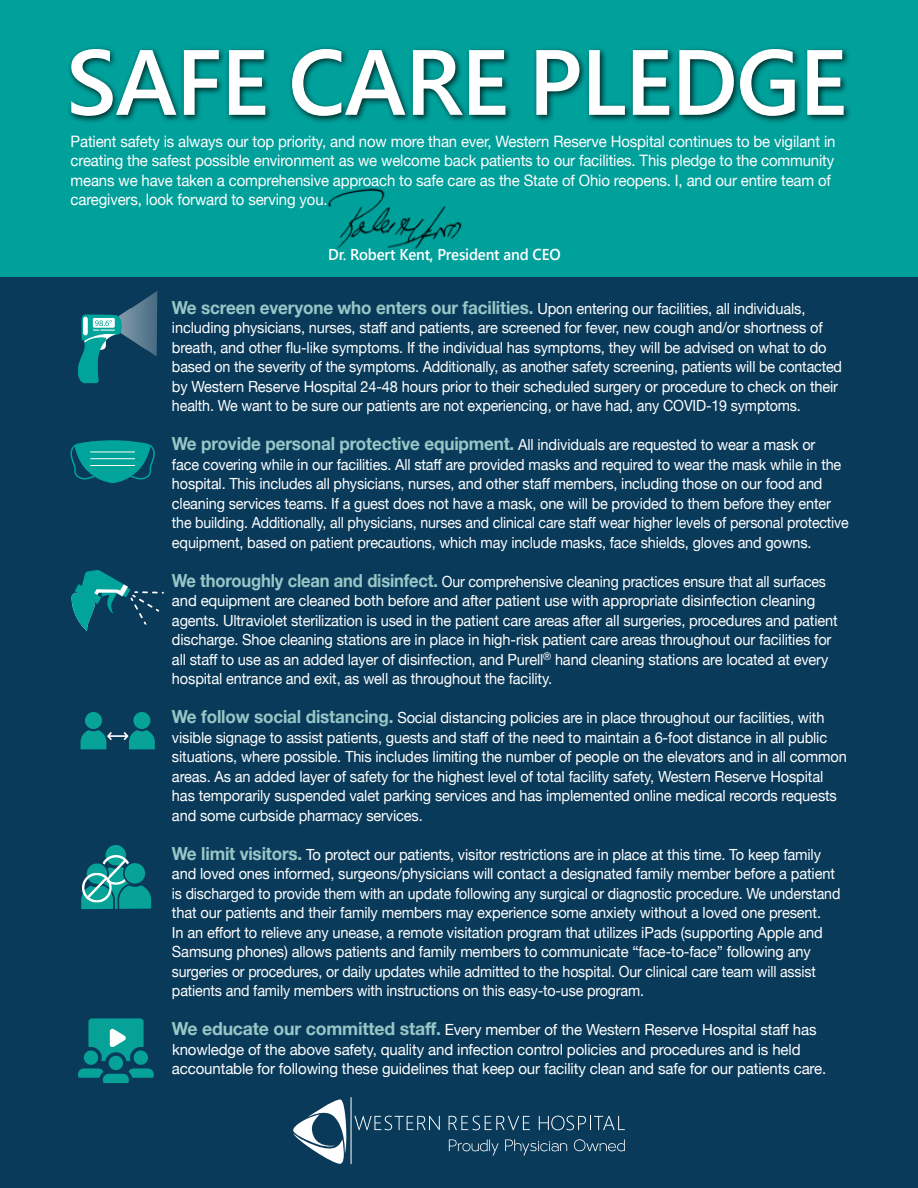
<style>
.page{position:relative;width:918px;height:1188px;background:#093a5a}
.page>*{position:absolute;margin:0;border:0;box-sizing:border-box;transform-origin:0 0}
.t1{font:92.4px "Webly Sleek UI Semibold";letter-spacing:-.015em;color:#fff}
.t2{font:15.75px/19.5px "Helvetica Neue";letter-spacing:-.01em;color:#fff;scale:.95 1}
.t3{font:15.75px "Webly Sleek UI Semibold";letter-spacing:-.01em;color:#fff;scale:.95 1}
.t4{font:15.3px/19.5px "Helvetica Neue";letter-spacing:-.01em;color:#fff;scale:.95 1}
.t5{font:15.3px/19.5px "Helvetica Neue";letter-spacing:-.01em;color:#fff;scale:.92 1}
.t6{font:15.3px/19.5px "Helvetica Neue";letter-spacing:-.01em;color:#fff}
.s1{font-weight:700;font-size:18px;color:#98c7c6}
</style>
<div class="page">
<div style="left:0;top:0;width:918px;height:276px;background:#00a09b"></div>
<img style="left:328px;top:188px;width:134px;height:51px">
<div style="left:67px;top:46px;width:785px;height:79px;background:#000;opacity:.75"></div>
<svg style="left:70px;top:440px;width:85px;height:43px"></svg>
<hr style="left:90px;top:452px;width:45px;height:1px;background:#fff">
<hr style="left:90px;top:458px;width:45px;height:1px;background:#fff">
<hr style="left:90px;top:465px;width:45px;height:1px;background:#fff">
<svg style="left:71px;top:570px;width:93px;height:61px"></svg>
<div style="left:85px;top:712px;width:17px;height:17px;background:#07a399;border-radius:50%"></div>
<div style="left:133px;top:712px;width:17px;height:17px;background:#07a399;border-radius:50%"></div>
<svg style="left:81px;top:730px;width:74px;height:19px"></svg>
<svg style="left:78px;top:291px;width:79px;height:93px"></svg>
<div style="left:105px;top:844px;width:22px;height:22px;background:#07a399;border-radius:50%"></div>
<div style="left:104px;top:843px;width:24px;height:24px;border:2px solid #0a3a5a;border-radius:50%"></div>
<div style="left:101px;top:855px;width:30px;height:30px;border:2px solid #fff;border-radius:50%"></div>
<svg style="left:81px;top:856px;width:71px;height:54px"></svg>
<div style="left:82px;top:873px;width:30px;height:30px;border:2px solid #fff;border-radius:50%"></div>
<svg style="left:78px;top:1018px;width:76px;height:65px"></svg>
<svg style="left:449px;top:1139px;width:50px;height:17px"></svg>
<svg style="left:505px;top:1139px;width:62px;height:17px"></svg>
<svg style="left:574px;top:1139px;width:51px;height:12px"></svg>
<svg style="left:354px;top:1116px;width:86px;height:14px"></svg>
<svg style="left:539px;top:1116px;width:86px;height:14px"></svg>
<svg style="left:449px;top:1116px;width:81px;height:14px"></svg>
<svg style="left:293px;top:1099px;width:54px;height:65px"></svg>
<hr style="left:351px;top:1097px;width:1px;height:67px;background:#fff">
<h1 class="t1" style="left:66px;top:12px;width:782px">SAFE CARE PLEDGE</h1>
<p class="t2" style="left:71px;top:132px;width:807px">Patient safety is always our top priority, and now more than ever, Western Reserve Hospital continues to be vigilant in creating the safest possible environment as we welcome back patients to our facilities. This pledge to the community means we have taken a comprehensive approach to safe care as the State of Ohio reopens. I, and our entire team of caregivers, look forward to serving you.</p>
<p class="t3" style="left:328px;top:242px;width:246px">Dr. Robert Kent, President and CEO</p>
<p class="t4" style="left:172px;top:300px;width:707px"><span class="s1">We screen everyone who enters our facilities.</span> Upon entering our facilities, all individuals, including physicians, nurses, staff and patients, are screened for fever, new cough and/or shortness of breath, and other flu-like symptoms. If the individual has symptoms, they will be advised on what to do based on the severity of the symptoms. Additionally, as another safety screening, patients will be contacted by Western Reserve Hospital 24-48 hours prior to their scheduled surgery or procedure to check on their health. We want to be sure our patients are not experiencing, or have had, any COVID-19 symptoms.</p>
<p class="t4" style="left:172px;top:436px;width:714px"><span class="s1">We provide personal protective equipment.</span> All individuals are requested to wear a mask or<br>face covering while in our facilities. All staff are provided masks and required to wear the mask while in the hospital. This includes all physicians, nurses, and other staff members, including those on our food and cleaning services teams. If a guest does not have a mask, one will be provided to them before they enter the building. Additionally, all physicians, nurses and clinical care staff wear higher levels of personal protective equipment, based on patient precautions, which may include masks, face shields, gloves and gowns.</p>
<p class="t5" style="left:172px;top:573px;width:725px"><span class="s1">We thoroughly clean and disinfect.</span> Our comprehensive cleaning practices ensure that all surfaces and equipment are cleaned both before and after patient use with appropriate disinfection cleaning agents. Ultraviolet sterilization is used in the patient care areas after all surgeries, procedures and patient discharge. Shoe cleaning stations are in place in high-risk patient care areas throughout our facilities for all staff to use as an added layer of disinfection, and Purell<sup>®</sup> hand cleaning stations are located at every hospital entrance and exit, as well as throughout the facility.</p>
<p class="t4" style="left:172px;top:709px;width:712px"><span class="s1">We follow social distancing.</span> Social distancing policies are in place throughout our facilities, with visible signage to assist patients, guests and staff of the need to maintain a 6-foot distance in all public situations, where possible. This includes limiting the number of people on the elevators and in all common areas. As an added layer of safety for the highest level of total facility safety, Western Reserve Hospital has temporarily suspended valet parking services and has implemented online medical records requests and some curbside pharmacy services.</p>
<p class="t4" style="left:172px;top:846px;width:705px"><span class="s1">We limit visitors.</span> To protect our patients, visitor restrictions are in place at this time. To keep family and loved ones informed, surgeons/physicians will contact a designated family member before a patient is discharged to provide them with an update following any surgical or diagnostic procedure. We understand that our patients and their family members may experience some anxiety without a loved one present.<br>In an effort to relieve any unease, a remote visitation program that utilizes iPads (supporting Apple and Samsung phones) allows patients and family members to communicate “face-to-face” following any surgeries or procedures, or daily updates while admitted to the hospital. Our clinical care team will assist patients and family members with instructions on this easy-to-use program.</p>
<p class="t6" style="left:172px;top:1021px;width:656px"><span class="s1">We educate our committed staff.</span> Every member of the Western Reserve Hospital staff has knowledge of the above safety, quality and infection control policies and procedures and is held accountable for following these guidelines that keep our facility clean and safe for our patients care.</p>
</div>
